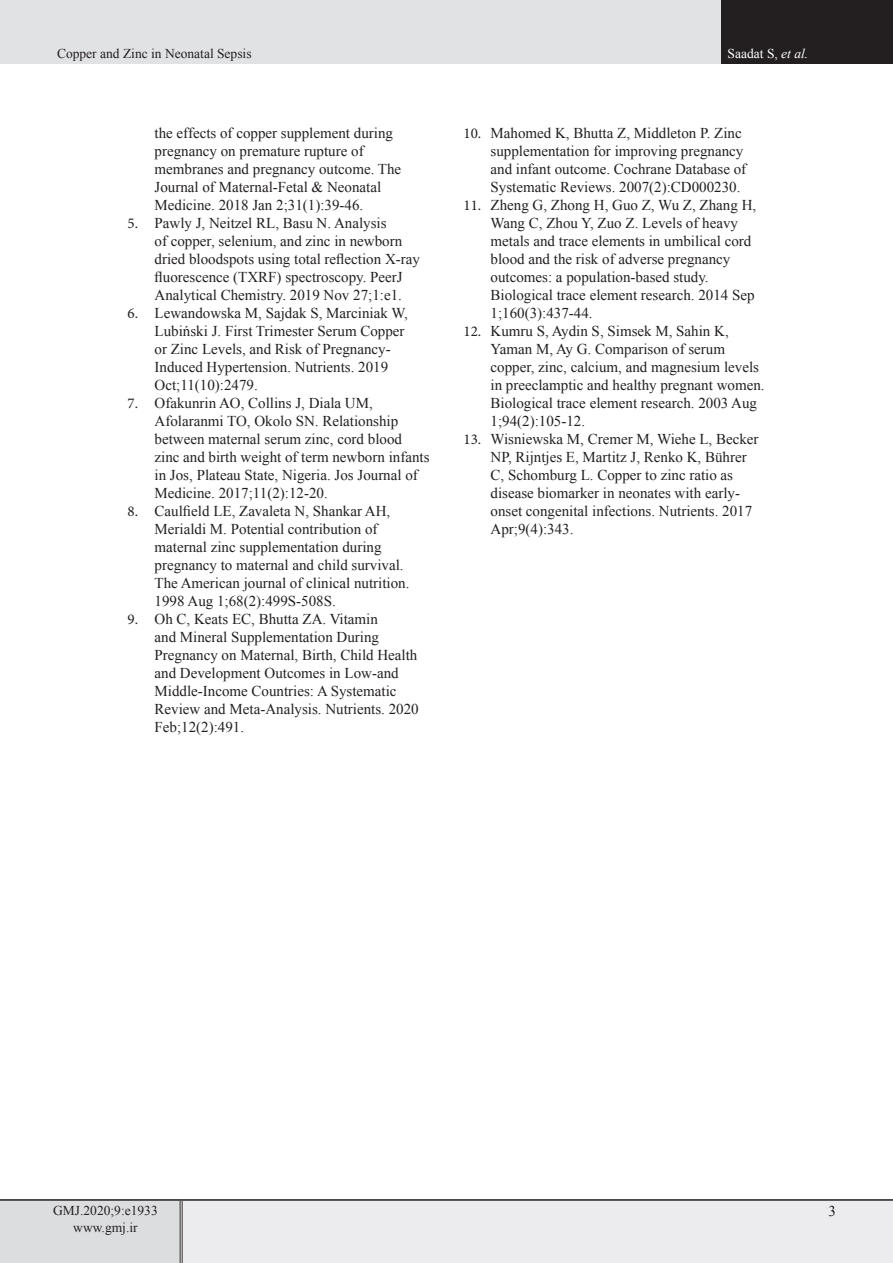
<style>
.page{position:relative;width:893px;height:1263px;background:#fff}
.page>*{position:absolute;margin:0;border:0;box-sizing:border-box;transform-origin:0 0}
.t1{font:15px/18px "Times New Roman";color:#231f20}
.t2{font:13.5px/16.2px "Times New Roman";color:#231f20;text-align:center}
.t3{font:13.5px "Times New Roman";color:#fff}
.s1{font-style:italic}
.s2{font-family:"Minion Pro"}
</style>
<div class="page">
<div style="left:0;top:0;width:722px;height:64px;background:#e1e2e4"></div>
<div style="left:722px;top:0;width:171px;height:64px;background:#231f20"></div>
<div style="left:0;top:1200px;width:181px;height:63px;background:#dcdddf"></div>
<div style="left:181px;top:1200px;width:712px;height:63px;background:#ececee"></div>
<hr style="left:180px;top:1201px;width:3px;height:62px;background:#fff">
<hr style="left:180px;top:1201px;width:1px;height:62px;background:#231f20">
<hr style="left:182px;top:1201px;width:1px;height:62px;background:#231f20">
<hr style="left:0;top:1199px;width:181px;height:2px;background:#231f20">
<hr style="left:181px;top:1199px;width:712px;height:2px;background:#231f20">
<p class="t2" style="left:57px;top:45px;width:196px">Copper and Zinc in Neonatal Sepsis</p>
<p class="t3" style="left:728px;top:44px;width:82px">Saadat S, <span class="s1">et al.</span></p>
<p class="t1" style="left:155px;top:123px;width:248px">the effects of copper supplement during pregnancy on premature rupture of membranes and pregnancy outcome. The Journal of Maternal-Fetal &amp; Neonatal Medicine. 2018 Jan 2;31(1):39-46.</p>
<p class="t1" style="left:155px;top:213px;width:267px;text-indent:-27px"><span class="s2">5.</span> Pawly J, Neitzel RL, Basu N. Analysis<br>of copper, selenium, and zinc in newborn dried bloodspots using total reflection X-ray fluorescence (TXRF) spectroscopy. PeerJ Analytical Chemistry. 2019 Nov 27;1:e1.</p>
<p class="t1" style="left:155px;top:303px;width:255px;text-indent:-27px"><span class="s2">6.</span> Lewandowska M, Sajdak S, Marciniak W, Lubiński J. First Trimester Serum Copper or Zinc Levels, and Risk of Pregnancy-Induced Hypertension. Nutrients. 2019<br>Oct;11(10):2479.</p>
<p class="t1" style="left:155px;top:393px;width:276px;text-indent:-27px"><span class="s2">7.</span> Ofakunrin AO, Collins J, Diala UM, Afolaranmi TO, Okolo SN. Relationship between maternal serum zinc, cord blood zinc and birth weight of term newborn infants in Jos, Plateau State, Nigeria. Jos Journal of Medicine. 2017;11(2):12-20.</p>
<p class="t1" style="left:155px;top:501px;width:256px;text-indent:-27px"><span class="s2">8.</span> Caulfield LE, Zavaleta N, Shankar AH, Merialdi M. Potential contribution of maternal zinc supplementation during pregnancy to maternal and child survival.<br>The American journal of clinical nutrition.<br>1998 Aug 1;68(2):499S-508S.</p>
<p class="t1" style="left:155px;top:609px;width:266px;text-indent:-27px"><span class="s2">9.</span> Oh C, Keats EC, Bhutta ZA. Vitamin<br>and Mineral Supplementation During Pregnancy on Maternal, Birth, Child Health and Development Outcomes in Low-and Middle-Income Countries: A Systematic Review and Meta-Analysis. Nutrients. 2020<br>Feb;12(2):491.</p>
<p class="t1" style="left:490px;top:123px;width:257px;text-indent:-27px"><span class="s2">10.</span> Mahomed K, Bhutta Z, Middleton P. Zinc supplementation for improving pregnancy and infant outcome. Cochrane Database of Systematic Reviews. 2007(2):CD000230.</p>
<p class="t1" style="left:490px;top:195px;width:267px;text-indent:-27px"><span class="s2">11.</span> Zheng G, Zhong H, Guo Z, Wu Z, Zhang H, Wang C, Zhou Y, Zuo Z. Levels of heavy metals and trace elements in umbilical cord blood and the risk of adverse pregnancy outcomes: a population-based study.<br>Biological trace element research. 2014 Sep 1;160(3):437-44.</p>
<p class="t1" style="left:490px;top:321px;width:276px;text-indent:-27px"><span class="s2">12.</span> Kumru S, Aydin S, Simsek M, Sahin K, Yaman M, Ay G. Comparison of serum copper, zinc, calcium, and magnesium levels in preeclamptic and healthy pregnant women.<br>Biological trace element research. 2003 Aug 1;94(2):105-12.</p>
<p class="t1" style="left:490px;top:429px;width:270px;text-indent:-27px"><span class="s2">13.</span> Wisniewska M, Cremer M, Wiehe L, Becker NP, Rijntjes E, Martitz J, Renko K, Bührer C, Schomburg L. Copper to zinc ratio as disease biomarker in neonates with early&shy;onset congenital infections. Nutrients. 2017<br>Apr;9(4):343.</p>
<p class="t2" style="left:53px;top:1202px;width:106px">GMJ.2020;9:e1933 www.gmj.ir</p>
<p class="t1" style="left:828px;top:1202px;width:9px">3</p>
</div>
